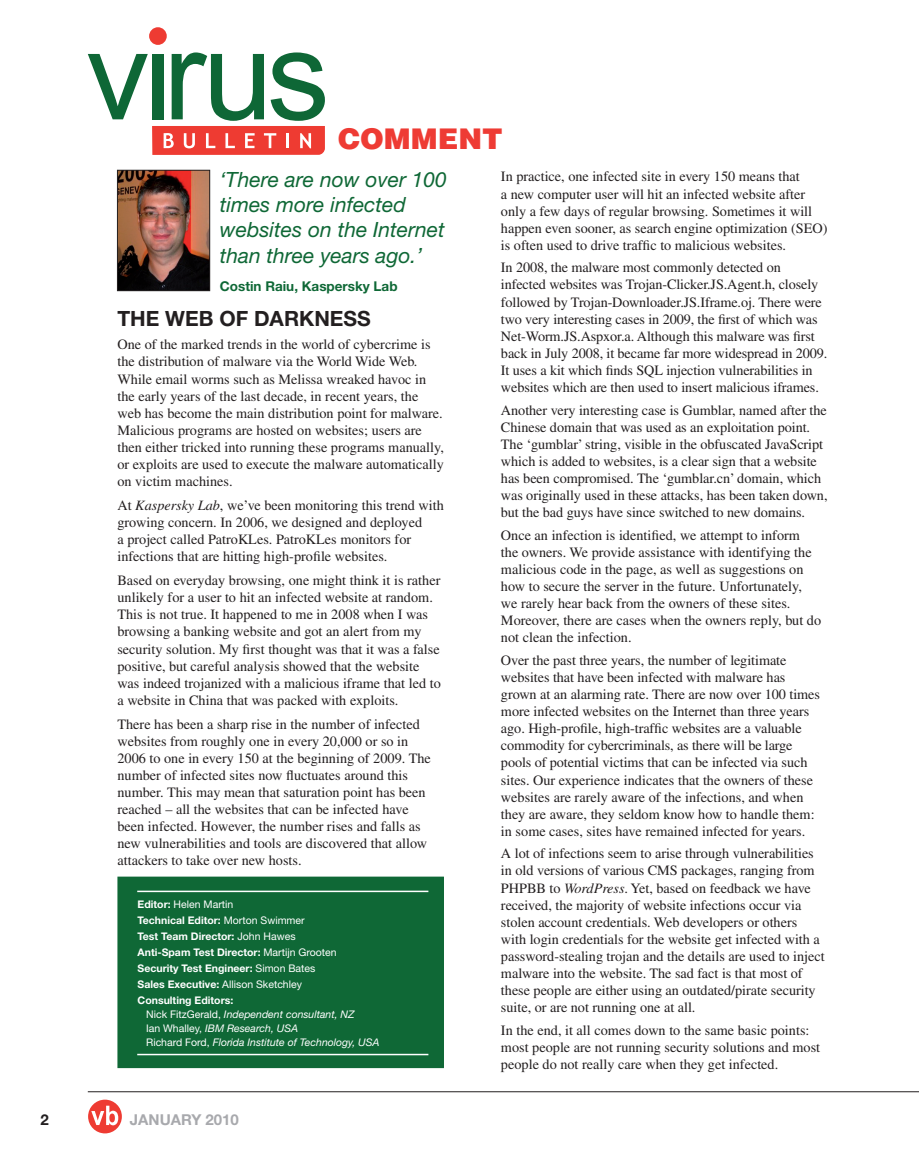
<style>
.page{position:relative;width:919px;height:1166px;background:#fff}
.page>*{position:absolute;margin:0;border:0;box-sizing:border-box;transform-origin:0 0}
.t1{font:900 28.5px "Helvetica";color:#ee3b34}
.t2{font:italic 21px/25.2px "Helvetica Neue";color:#0f6836}
.t3{font:700 21px "Helvetica Neue";color:#231f20}
.t4{font:700 15px "Helvetica Neue";color:#a8a9ad}
.t5{font:700 15px "Helvetica Neue";color:#231f20}
.t6{font:14.25px/17.1px "Times";color:#231f20}
.t7{font:700 13.5px "Helvetica Neue";color:#0f6836}
.t8{font:700 10.5px/16px "Helvetica Neue";color:#fff}
.t9{font:italic 10.5px/14px "Helvetica Neue";color:#fff}
.s1{font-style:italic}
.s2{font-weight:400}
.s3{font-style:normal}
</style>
<div class="page">
<hr style="left:88px;top:1091px;width:830px;height:1px;background:#231f20">
<svg style="left:88px;top:1099px;width:34px;height:34px"></svg>
<svg style="left:91px;top:1105px;width:27px;height:19px"></svg>
<div style="left:149px;top:27px;width:18px;height:18px;background:#ee3b32;border-radius:50%"></div>
<svg style="left:88px;top:52px;width:237px;height:103px"></svg>
<div style="left:118px;top:877px;width:325px;height:190px;background:#0f6836"></div>
<div style="left:117px;top:876px;width:327px;height:191px;border:2px solid #0f6836"></div>
<hr style="left:137px;top:1053px;width:291px;height:1px;background:#fff">
<hr style="left:137px;top:890px;width:291px;height:1px;background:#fff">
<img style="left:119px;top:172px;width:89px;height:117px">
<div style="left:117px;top:170px;width:93px;height:121px;border:1px solid #231f20"></div>
<h1 class="t1" style="left:338px;top:128px;width:166px">COMMENT</h1>
<h2 class="t2" style="left:220px;top:169px;width:229px">‘There are now over 100 times more infected websites on the Internet than three years ago.’</h2>
<p class="t7" style="left:220px;top:281px;width:179px">Costin Raiu, Kaspersky Lab</p>
<h2 class="t3" style="left:117px;top:310px;width:255px">THE WEB OF DARKNESS</h2>
<p class="t6" style="left:117px;top:337px;width:328px">One of the marked trends in the world of cybercrime is the distribution of malware via the World Wide Web.<br>While email worms such as Melissa wreaked havoc in the early years of the last decade, in recent years, the web has become the main distribution point for malware.<br>Malicious programs are hosted on websites; users are then either tricked into running these programs manually, or exploits are used to execute the malware automatically on victim machines.</p>
<p class="t6" style="left:117px;top:498px;width:328px">At <span class="s1">Kaspersky Lab</span>, we’ve been monitoring this trend with growing concern. In 2006, we designed and deployed<br>a project called PatroKLes. PatroKLes monitors for infections that are hitting high-profile websites.</p>
<p class="t6" style="left:117px;top:573px;width:325px">Based on everyday browsing, one might think it is rather unlikely for a user to hit an infected website at random.<br>This is not true. It happened to me in 2008 when I was browsing a banking website and got an alert from my security solution. My first thought was that it was a false positive, but careful analysis showed that the website was indeed trojanized with a malicious iframe that led to a website in China that was packed with exploits.</p>
<p class="t6" style="left:117px;top:716px;width:315px">There has been a sharp rise in the number of infected websites from roughly one in every 20,000 or so in 2006 to one in every 150 at the beginning of 2009. The number of infected sites now fluctuates around this number. This may mean that saturation point has been reached – all the websites that can be infected have been infected. However, the number rises and falls as new vulnerabilities and tools are discovered that allow attackers to take over new hosts.</p>
<p class="t8" style="left:138px;top:897px;width:200px">Editor: <span class="s2">Helen Martin<br></span>Technical Editor: <span class="s2">Morton Swimmer<br></span>Test Team Director: <span class="s2">John Hawes<br></span>Anti-Spam Test Director: <span class="s2">Martijn Grooten<br></span>Security Test Engineer: <span class="s2">Simon Bates<br></span>Sales Executive: <span class="s2">Allison Sketchley<br></span>Consulting Editors:</p>
<p class="t9" style="left:146px;top:1008px;width:235px"><span class="s3">Nick FitzGerald,</span> Independent consultant, NZ<br><span class="s3">Ian Whalley,</span> IBM Research, USA<br><span class="s3">Richard Ford,</span> Florida Institute of Technology, USA</p>
<p class="t5" style="left:40px;top:1113px;width:10px">2</p>
<p class="t4" style="left:130px;top:1113px;width:110px">JANUARY 2010</p>
<p class="t6" style="left:501px;top:169px;width:328px">In practice, one infected site in every 150 means that<br>a new computer user will hit an infected website after only a few days of regular browsing. Sometimes it will happen even sooner, as search engine optimization (SEO) is often used to drive traffic to malicious websites.</p>
<p class="t6" style="left:501px;top:260px;width:328px">In 2008, the malware most commonly detected on infected websites was Trojan-Clicker.JS.Agent.h, closely followed by Trojan-Downloader.JS.Iframe.oj. There were two very interesting cases in 2009, the first of which was Net-Worm.JS.Aspxor.a. Although this malware was first back in July 2008, it became far more widespread in 2009.<br>It uses a kit which finds SQL injection vulnerabilities in websites which are then used to insert malicious iframes.</p>
<p class="t6" style="left:501px;top:402px;width:328px">Another very interesting case is Gumblar, named after the Chinese domain that was used as an exploitation point.<br>The ‘gumblar’ string, visible in the obfuscated JavaScript which is added to websites, is a clear sign that a website has been compromised. The ‘gumblar.cn’ domain, which was originally used in these attacks, has been taken down, but the bad guys have since switched to new domains.</p>
<p class="t6" style="left:501px;top:527px;width:321px">Once an infection is identified, we attempt to inform<br>the owners. We provide assistance with identifying the malicious code in the page, as well as suggestions on how to secure the server in the future. Unfortunately, we rarely hear back from the owners of these sites.<br>Moreover, there are cases when the owners reply, but do not clean the infection.</p>
<p class="t6" style="left:501px;top:652px;width:320px">Over the past three years, the number of legitimate websites that have been infected with malware has grown at an alarming rate. There are now over 100 times more infected websites on the Internet than three years ago. High-profile, high-traffic websites are a valuable commodity for cybercriminals, as there will be large pools of potential victims that can be infected via such sites. Our experience indicates that the owners of these websites are rarely aware of the infections, and when they are aware, they seldom know how to handle them: in some cases, sites have remained infected for years.</p>
<p class="t6" style="left:501px;top:846px;width:325px">A lot of infections seem to arise through vulnerabilities in old versions of various CMS packages, ranging from PHPBB to <span class="s1">WordPress</span>. Yet, based on feedback we have received, the majority of website infections occur via stolen account credentials. Web developers or others with login credentials for the website get infected with a password-stealing trojan and the details are used to inject malware into the website. The sad fact is that most of these people are either using an outdated/pirate security suite, or are not running one at all.</p>
<p class="t6" style="left:501px;top:1022px;width:321px">In the end, it all comes down to the same basic points: most people are not running security solutions and most people do not really care when they get infected.</p>
</div>
